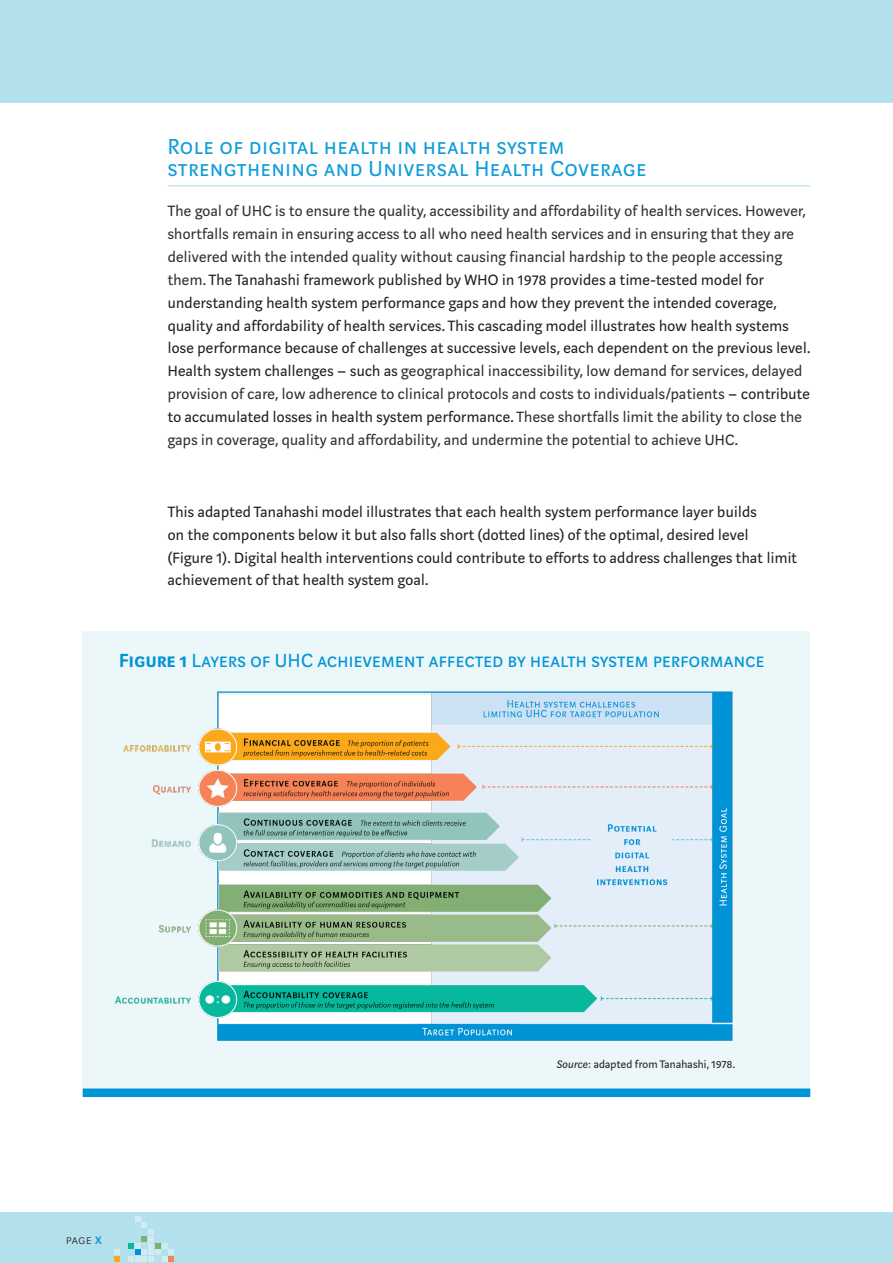
<style>
.page{position:relative;width:893px;height:1263px;background:#fff}
.page>*{position:absolute;margin:0;border:0;box-sizing:border-box;transform-origin:0 0}
.B_Head{font:24px/22.5px "Marat Sans Regular Small Caps";letter-spacing:.04em;color:#109dda}
.Figure_Title{font:21px "Marat Sans Regular Small Caps";letter-spacing:.02em;color:#0093d5}
.BODY_Text_Main_Part{font:16.5px/22.8px "Marat Sans";letter-spacing:.02em;color:#312f30}
.BODY_Text_Main_Part-2{font:16.5px/22.8px "Marat Sans";letter-spacing:.02em;color:#231f20}
.t1{font:13.5px "Marat Sans Extralight Small Caps";color:#231f20}
.Source{font:12px "Marat Sans";letter-spacing:.02em;color:#231f20}
.s1{color:#231f20}
.s2{font-family:"Marat Sans Demibold Small Caps"}
.s3{font-family:"Marat Sans";font-size:16.5px;color:#0093d5}
.s4{font-style:italic}
</style>
<div class="page">
<div style="left:0;top:1212px;width:893px;height:51px;background:#b3e1eb"></div>
<div style="left:0;top:0;width:893px;height:102px;background:#b3e1eb"></div>
<svg style="left:114px;top:1216px;width:60px;height:46px"></svg>
<hr style="left:168px;top:185px;width:642px;height:1px;background:#b3e1eb">
<div style="left:83px;top:631px;width:727px;height:462px;background:#ebf7f9"></div>
<div style="left:83px;top:1088px;width:727px;height:9px;background:#0093d5"></div>
<img style="left:115px;top:691px;width:618px;height:350px">
<p class="B_Head" style="left:168px;top:135px;width:480px">Role of digital health in health system strengthening and Universal Health Coverage</p>
<p class="BODY_Text_Main_Part" style="left:168px;top:200px;width:644px">The goal of UHC is to ensure the quality, accessibility and affordability of health services. However, shortfalls remain in ensuring access to all who need health services and in ensuring that they are delivered with the intended quality without causing financial hardship to the people accessing them. <span class="s1">The Tanahashi framework published by WHO in 1978 provides a time-tested model for understanding health system performance gaps and how they prevent the intended coverage, quality and affordability of health services. This cascading model illustrates how health systems lose performance because of challenges at successive levels, each dependent on the previous level.<br>Health system challenges – such as</span> geographical inaccessibility, low demand for services, delayed provision of care, low adherence to clinical protocols and costs to individuals/patients <span class="s1">– contribute to accumulated losses in health system performance.</span> These shortfalls limit the ability to close the gaps in coverage, quality and affordability, and undermine the potential to achieve UHC.</p>
<p class="BODY_Text_Main_Part-2" style="left:168px;top:500px;width:631px">This adapted Tanahashi model illustrates that each health system performance layer builds<br>on the components below it but also falls short (dotted lines) of the optimal, desired level (Figure 1). Digital health interventions could contribute to efforts to address challenges that limit achievement of that health system goal.</p>
<p class="Figure_Title" style="left:119px;top:650px;width:647px"><span class="s2">Figure 1</span> Layers of UHC achievement affected by health system performance</p>
<p class="t1" style="left:66px;top:1232px;width:37px">page <span class="s3">x</span></p>
<p class="Source" style="left:557px;top:1058px;width:180px"><span class="s4">Source</span>: adapted from Tanahashi, 1978.</p>
</div>
